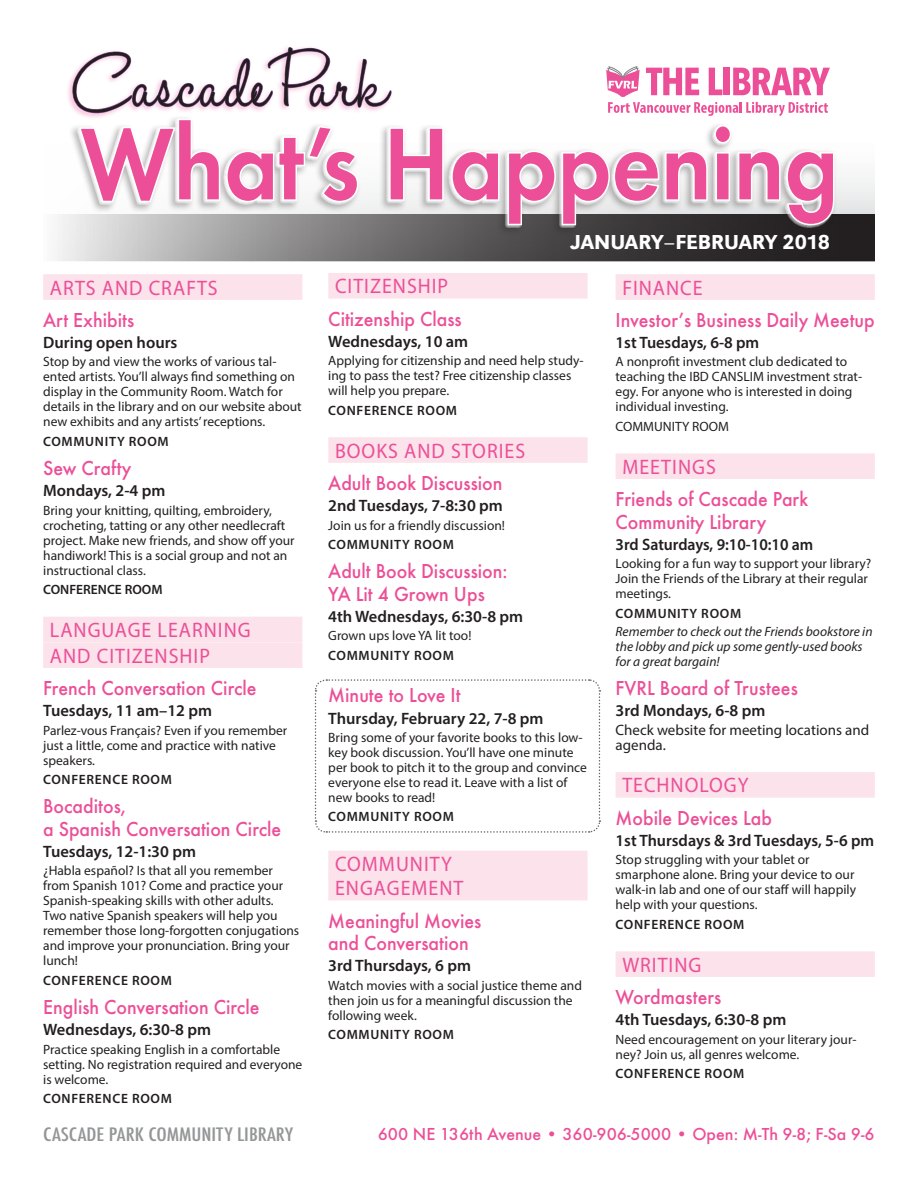
<style>
.page{position:relative;width:918px;height:1188px;background:#fff}
.page>*{position:absolute;margin:0;border:0;box-sizing:border-box;transform-origin:0 0}
.t1{font:600 105.6px "Futura T";color:#ec4f97;scale:.9 1}
.Program_Heading-Spec{font:90px "Halo Handletter";letter-spacing:.005em;color:#231f20;scale:.95 1}
.Program_Heading-Spec-2{font:500 21px/22.5px "Futura T";color:#ec4f97;scale:.95 1}
._2015_Event_categori{font:21px "Myriad Pro";letter-spacing:.05em;color:#ec4f97;scale:.95 1}
.t2{font:500 21px "URW Grotesk T";letter-spacing:-.005em;color:#fff}
.t3{font:500 18px "Futura T";color:#ec4f97}
.cal_branch{font:500 condensed 18px "Futura";color:#949698;scale:1.2 1}
.Date_Details-Special{font:600 16.5px "Myriad Pro";color:#231f20}
.Date_Details-Special-2{font:600 16.5px "Myriad Pro";color:#231f20;scale:.96 1}
.Body_Text_-_special{font:15px/15px "Myriad Pro";color:#231f20}
.Body_Text_-_special-2{font:13.5px/15px "Myriad Pro";color:#231f20}
.Body_Text_-_special-3{font:600 13.5px "Myriad Pro";letter-spacing:.05em;color:#231f20}
.Body_Text_-_special-4{font:italic 13.5px/15px "Myriad Pro";color:#231f20}
.Body_Text_-_special-5{font:600 13.5px "Myriad Pro";color:#231f20}
.s1{font-weight:600}
</style>
<div class="page">
<svg style="left:838px;top:177px;width:37px;height:37px"></svg>
<svg style="left:57px;top:214px;width:818px;height:47px;background:#686566"></svg>
<div style="left:43px;top:274px;width:259px;height:26px;background:#fbe2eb"></div>
<div style="left:43px;top:617px;width:259px;height:25px;background:#fbe2eb"></div>
<div style="left:43px;top:642px;width:259px;height:26px;background:#fbe2eb"></div>
<div style="left:328px;top:273px;width:260px;height:26px;background:#fbe2eb"></div>
<div style="left:328px;top:437px;width:260px;height:26px;background:#fbe2eb"></div>
<div style="left:328px;top:851px;width:260px;height:25px;background:#fbe2eb"></div>
<div style="left:328px;top:875px;width:260px;height:25px;background:#fbe2eb"></div>
<div style="left:616px;top:274px;width:259px;height:26px;background:#fbe2eb"></div>
<div style="left:616px;top:453px;width:259px;height:26px;background:#fbe2eb"></div>
<div style="left:616px;top:772px;width:259px;height:26px;background:#fbe2eb"></div>
<div style="left:616px;top:951px;width:259px;height:26px;background:#fbe2eb"></div>
<svg style="left:314px;top:679px;width:287px;height:154px"></svg>
<div style="left:68px;top:114px;width:770px;height:122px;background:#231f20;opacity:.45"></div>
<svg style="left:72px;top:47px;width:765px;height:184px"></svg>
<p class="Program_Heading-Spec" style="left:73px;top:36px;width:333px">Cascade Park</p>
<p class="t1" style="left:81px;top:102px;width:843px">What’s Happening</p>
<p class="_2015_Event_categori" style="left:50px;top:275px;width:178px">ARTS AND CRAFTS</p>
<p class="Program_Heading-Spec-2" style="left:43px;top:309px;width:97px">Art Exhibits</p>
<p class="Date_Details-Special" style="left:43px;top:332px;width:136px">During open hours</p>
<p class="Body_Text_-_special-2" style="left:43px;top:354px;width:260px">Stop by and view the works of various tal&shy;ented artists. You’ll always find something on display in the Community Room. Watch for details in the library and on our website about new exhibits and any artists’ receptions.</p>
<p class="Body_Text_-_special-3" style="left:43px;top:433px;width:127px">COMMUNITY ROOM</p>
<p class="Program_Heading-Spec-2" style="left:43px;top:457px;width:94px">Sew Crafty</p>
<p class="Date_Details-Special" style="left:43px;top:480px;width:124px">Mondays, 2-4 pm</p>
<p class="Body_Text_-_special-2" style="left:43px;top:502px;width:253px">Bring your knitting, quilting, embroidery, crocheting, tatting or any other needlecraft project. Make new friends, and show off your handiwork! This is a social group and not an instructional class.</p>
<p class="Body_Text_-_special-5" style="left:43px;top:581px;width:121px">CONFERENCE ROOM</p>
<p class="_2015_Event_categori" style="left:50px;top:617px;width:213px">LANGUAGE LEARNING</p>
<p class="_2015_Event_categori" style="left:50px;top:643px;width:170px">AND CITIZENSHIP</p>
<p class="Program_Heading-Spec-2" style="left:43px;top:677px;width:226px">French Conversation Circle</p>
<p class="Date_Details-Special" style="left:43px;top:700px;width:170px">Tuesdays, 11 am–12 pm</p>
<p class="Body_Text_-_special-2" style="left:43px;top:722px;width:246px">Parlez-vous Français? Even if you remember just a little, come and practice with native speakers.</p>
<p class="Body_Text_-_special-3" style="left:43px;top:771px;width:130px">CONFERENCE ROOM</p>
<p class="Program_Heading-Spec-2" style="left:43px;top:795px;width:252px">Bocaditos,<br>a Spanish Conversation Circle</p>
<p class="Date_Details-Special" style="left:43px;top:841px;width:154px">Tuesdays, 12-1:30 pm</p>
<p class="Body_Text_-_special-2" style="left:43px;top:863px;width:258px">¿Habla español? Is that all you remember from Spanish 101? Come and practice your Spanish-speaking skills with other adults.<br>Two native Spanish speakers will help you remember those long-forgotten conjugations and improve your pronunciation. Bring your lunch!</p>
<p class="Body_Text_-_special-3" style="left:43px;top:972px;width:130px">CONFERENCE ROOM</p>
<p class="Program_Heading-Spec-2" style="left:43px;top:996px;width:229px">English Conversation Circle</p>
<p class="Date_Details-Special" style="left:43px;top:1019px;width:170px">Wednesdays, 6:30-8 pm</p>
<p class="Body_Text_-_special-2" style="left:43px;top:1041px;width:261px">Practice speaking English in a comfortable setting. No registration required and everyone is welcome.</p>
<p class="Body_Text_-_special-3" style="left:43px;top:1090px;width:130px">CONFERENCE ROOM</p>
<p class="t2" style="left:571px;top:230px;width:261px">JANUARY–FEBRUARY 2018</p>
<p class="_2015_Event_categori" style="left:335px;top:273px;width:121px">CITIZENSHIP</p>
<p class="Program_Heading-Spec-2" style="left:328px;top:307px;width:142px">Citizenship Class</p>
<p class="Date_Details-Special" style="left:328px;top:331px;width:141px">Wednesdays, 10 am</p>
<p class="Body_Text_-_special-2" style="left:328px;top:353px;width:257px">Applying for citizenship and need help study&shy;ing to pass the test? Free citizenship classes will help you prepare.</p>
<p class="Body_Text_-_special-3" style="left:328px;top:402px;width:130px">CONFERENCE ROOM</p>
<p class="_2015_Event_categori" style="left:335px;top:438px;width:202px">BOOKS AND STORIES</p>
<p class="Program_Heading-Spec-2" style="left:328px;top:472px;width:185px">Adult Book Discussion</p>
<p class="Date_Details-Special" style="left:328px;top:495px;width:176px">2nd Tuesdays, 7-8:30 pm</p>
<p class="Body_Text_-_special-2" style="left:328px;top:515px;width:178px;line-height:19.5px">Join us for a friendly discussion!<br><span class="s1">COMMUNITY ROOM</span></p>
<p class="Program_Heading-Spec-2" style="left:328px;top:560px;width:190px">Adult Book Discussion:<br>YA Lit 4 Grown Ups</p>
<p class="Date_Details-Special" style="left:328px;top:606px;width:196px">4th Wednesdays, 6:30-8 pm</p>
<p class="Body_Text_-_special-2" style="left:328px;top:626px;width:145px;line-height:19.5px">Grown ups love YA lit too!<br><span class="s1">COMMUNITY ROOM</span></p>
<p class="Program_Heading-Spec-2" style="left:328px;top:684px;width:141px">Minute to Love It</p>
<p class="Date_Details-Special" style="left:328px;top:708px;width:217px">Thursday, February 22, 7-8 pm</p>
<p class="Body_Text_-_special-2" style="left:328px;top:730px;width:260px">Bring some of your favorite books to this low&shy;key book discussion. You’ll have one minute per book to pitch it to the group and convince everyone else to read it. Leave with a list of new books to read!</p>
<p class="Body_Text_-_special-3" style="left:328px;top:808px;width:127px">COMMUNITY ROOM</p>
<p class="_2015_Event_categori" style="left:335px;top:851px;width:125px">COMMUNITY</p>
<p class="_2015_Event_categori" style="left:335px;top:875px;width:137px">ENGAGEMENT</p>
<p class="Program_Heading-Spec-2" style="left:328px;top:909px;width:163px">Meaningful Movies and Conversation</p>
<p class="Date_Details-Special" style="left:328px;top:955px;width:144px">3rd Thursdays, 6 pm</p>
<p class="Body_Text_-_special-2" style="left:328px;top:977px;width:255px">Watch movies with a social justice theme and then join us for a meaningful discussion the following week.</p>
<p class="Body_Text_-_special-3" style="left:328px;top:1026px;width:127px">COMMUNITY ROOM</p>
<p class="_2015_Event_categori" style="left:622px;top:275px;width:86px">FINANCE</p>
<p class="Program_Heading-Spec-2" style="left:616px;top:309px;width:274px">Investor’s Business Daily Meetup</p>
<p class="Date_Details-Special" style="left:616px;top:332px;width:145px">1st Tuesdays, 6-8 pm</p>
<p class="Body_Text_-_special-2" style="left:616px;top:354px;width:248px">A nonprofit investment club dedicated to teaching the IBD CANSLIM investment strat&shy;egy. For anyone who is interested in doing individual investing.</p>
<p class="Body_Text_-_special-2" style="left:616px;top:419px;width:115px">COMMUNITY ROOM</p>
<p class="_2015_Event_categori" style="left:622px;top:454px;width:100px">MEETINGS</p>
<p class="Program_Heading-Spec-2" style="left:616px;top:488px;width:204px">Friends of Cascade Park<br>Community Library</p>
<p class="Date_Details-Special-2" style="left:616px;top:534px;width:207px">3rd Saturdays, 9:10-10:10 am</p>
<p class="Body_Text_-_special-2" style="left:616px;top:556px;width:257px">Looking for a fun way to support your library?<br>Join the Friends of the Library at their regular meetings.</p>
<p class="Body_Text_-_special-3" style="left:616px;top:605px;width:127px">COMMUNITY ROOM</p>
<p class="Body_Text_-_special-4" style="left:616px;top:624px;width:259px">Remember to check out the Friends bookstore in the lobby and pick up some gently-used books for a great bargain!</p>
<p class="Program_Heading-Spec-2" style="left:616px;top:677px;width:193px">FVRL Board of Trustees</p>
<p class="Date_Details-Special" style="left:616px;top:700px;width:151px">3rd Mondays, 6-8 pm</p>
<p class="Body_Text_-_special" style="left:616px;top:722px;width:255px">Check website for meeting locations and agenda.</p>
<p class="_2015_Event_categori" style="left:622px;top:772px;width:134px">TECHNOLOGY</p>
<p class="Program_Heading-Spec-2" style="left:616px;top:806px;width:166px">Mobile Devices Lab</p>
<p class="Date_Details-Special" style="left:616px;top:830px;width:260px">1st Thursdays &amp; 3rd Tuesdays, 5-6 pm</p>
<p class="Body_Text_-_special-2" style="left:616px;top:852px;width:242px">Stop struggling with your tablet or smarphone alone. Bring your device to our walk-in lab and one of our staff will happily help with your questions.</p>
<p class="Body_Text_-_special-3" style="left:616px;top:916px;width:130px">CONFERENCE ROOM</p>
<p class="_2015_Event_categori" style="left:622px;top:952px;width:85px">WRITING</p>
<p class="Program_Heading-Spec-2" style="left:616px;top:986px;width:113px">Wordmasters</p>
<p class="Date_Details-Special" style="left:616px;top:1009px;width:172px">4th Tuesdays, 6:30-8 pm</p>
<p class="Body_Text_-_special-2" style="left:616px;top:1031px;width:242px">Need encouragement on your literary jour&shy;ney? Join us, all genres welcome.</p>
<p class="Body_Text_-_special-3" style="left:616px;top:1065px;width:130px">CONFERENCE ROOM</p>
<p class="cal_branch" style="left:43px;top:1123px;width:210px">CASCADE PARK COMMUNITY LIBRARY</p>
<p class="t3" style="left:378px;top:1124px;width:499px">600 NE 136th Avenue • 360-906-5000 • Open: M-Th 9-8; F-Sa 9-6</p>
</div>
